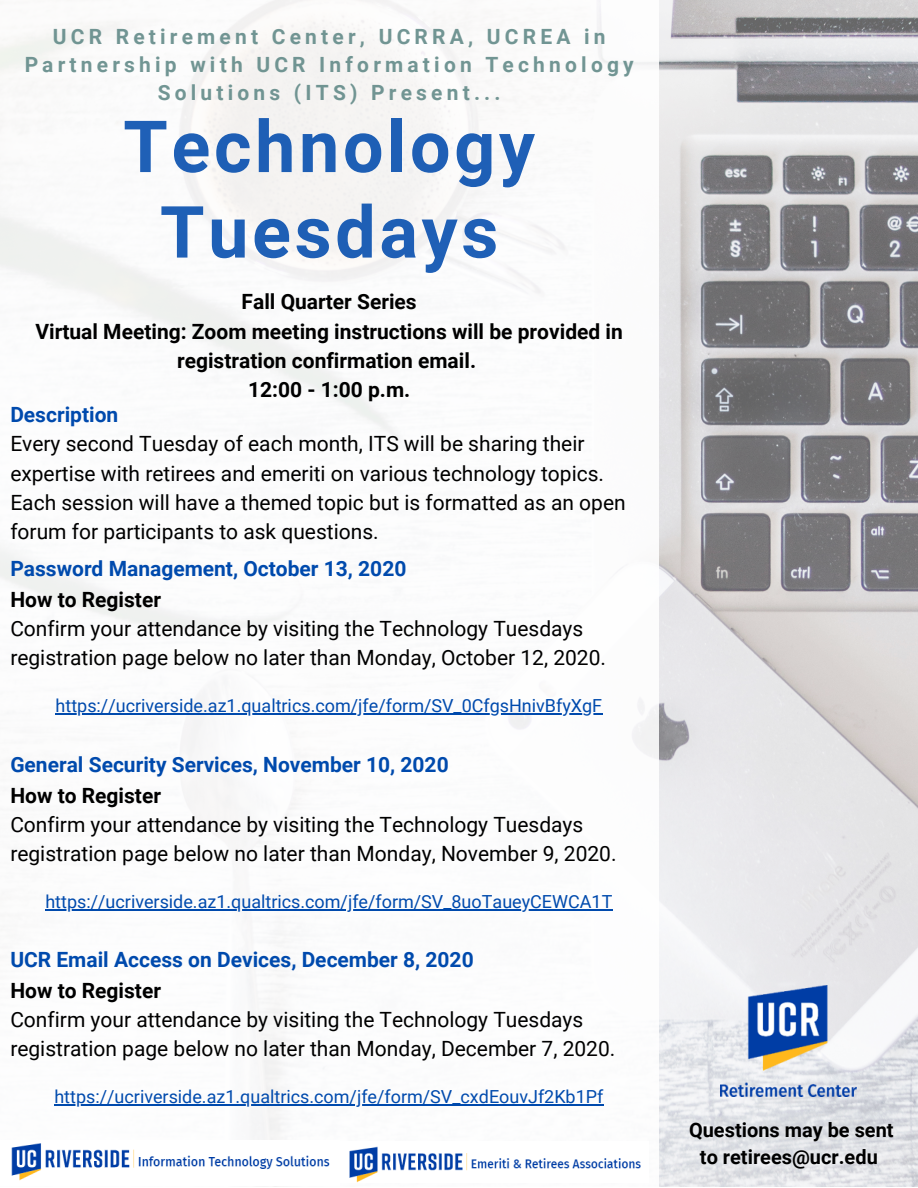
<style>
.page{position:relative;width:918px;height:1188px;background:#fff}
.page>*{position:absolute;margin:0;border:0;box-sizing:border-box;transform-origin:0 0}
.t1{font:700 72px/85.5px "Roboto";letter-spacing:.05em;color:#004aad;text-align:center}
.t2{font:21px/29.2px "Roboto";color:#000}
.t3{font:700 21px/29.2px "Roboto";color:#000;text-align:center}
.t4{font:700 21px "Roboto";color:#004aad}
.t5{font:700 21px/27.8px "Roboto";letter-spacing:.2em;color:#5e8785;text-align:center}
.t6{font:700 19.95px/27.6px "Roboto";color:#000;text-align:center}
.t7{font:18px "Roboto";color:#004aad}
</style>
<div class="page">
<img style="left:658px;top:0;width:260px;height:1187px">
<hr style="left:54px;top:1105px;width:550px;height:1px;background:#004aad">
<img style="left:11px;top:1143px;width:319px;height:38px">
<img style="left:721px;top:985px;width:136px;height:112px">
<hr style="left:56px;top:714px;width:547px;height:1px;background:#004aad">
<hr style="left:45px;top:909px;width:568px;height:2px;background:#004aad">
<img style="left:349px;top:1146px;width:292px;height:37px">
<p class="t5" style="left:25px;top:23px;width:611px">UCR Retirement Center, UCRRA, UCREA in<br>Partnership with UCR Information Technology<br>Solutions (ITS) Present...</p>
<h1 class="t1" style="left:123px;top:105px;width:413px">Technology<br>Tuesdays</h1>
<p class="t3" style="left:35px;top:288px;width:589px">Fall Quarter Series<br>Virtual Meeting: Zoom meeting instructions will be provided in registration confirmation email.<br>12:00 - 1:00 p.m.</p>
<p class="t4" style="left:10px;top:403px;width:110px">Description</p>
<p class="t2" style="left:10px;top:430px;width:617px">Every second Tuesday of each month, ITS will be sharing their expertise with retirees and emeriti on various technology topics.<br>Each session will have a themed topic but is formatted as an open forum for participants to ask questions.</p>
<p class="t4" style="left:10px;top:557px;width:398px">Password Management, October 13, 2020</p>
<p class="t3" style="left:10px;top:585px;width:152px">How to Register</p>
<p class="t2" style="left:10px;top:614px;width:597px">Confirm your attendance by visiting the Technology Tuesdays registration page below no later than Monday, October 12, 2020.</p>
<p class="t7" style="left:56px;top:696px;width:548px">https://ucriverside.az1.qualtrics.com/jfe/form/SV_0CfgsHnivBfyXgF</p>
<p class="t4" style="left:10px;top:753px;width:440px">General Security Services, November 10, 2020</p>
<p class="t3" style="left:10px;top:781px;width:152px">How to Register</p>
<p class="t2" style="left:10px;top:810px;width:608px">Confirm your attendance by visiting the Technology Tuesdays registration page below no later than Monday, November 9, 2020.</p>
<p class="t7" style="left:45px;top:892px;width:569px">https://ucriverside.az1.qualtrics.com/jfe/form/SV_8uoTaueyCEWCA1T</p>
<p class="t4" style="left:10px;top:948px;width:465px">UCR Email Access on Devices, December 8, 2020</p>
<p class="t3" style="left:10px;top:976px;width:152px">How to Register</p>
<p class="t2" style="left:10px;top:1005px;width:607px">Confirm your attendance by visiting the Technology Tuesdays registration page below no later than Monday, December 7, 2020.</p>
<p class="t7" style="left:54px;top:1087px;width:551px">https://ucriverside.az1.qualtrics.com/jfe/form/SV_cxdEouvJf2Kb1Pf</p>
<p class="t6" style="left:689px;top:1116px;width:206px">Questions may be sent to retirees@ucr.edu</p>
</div>
